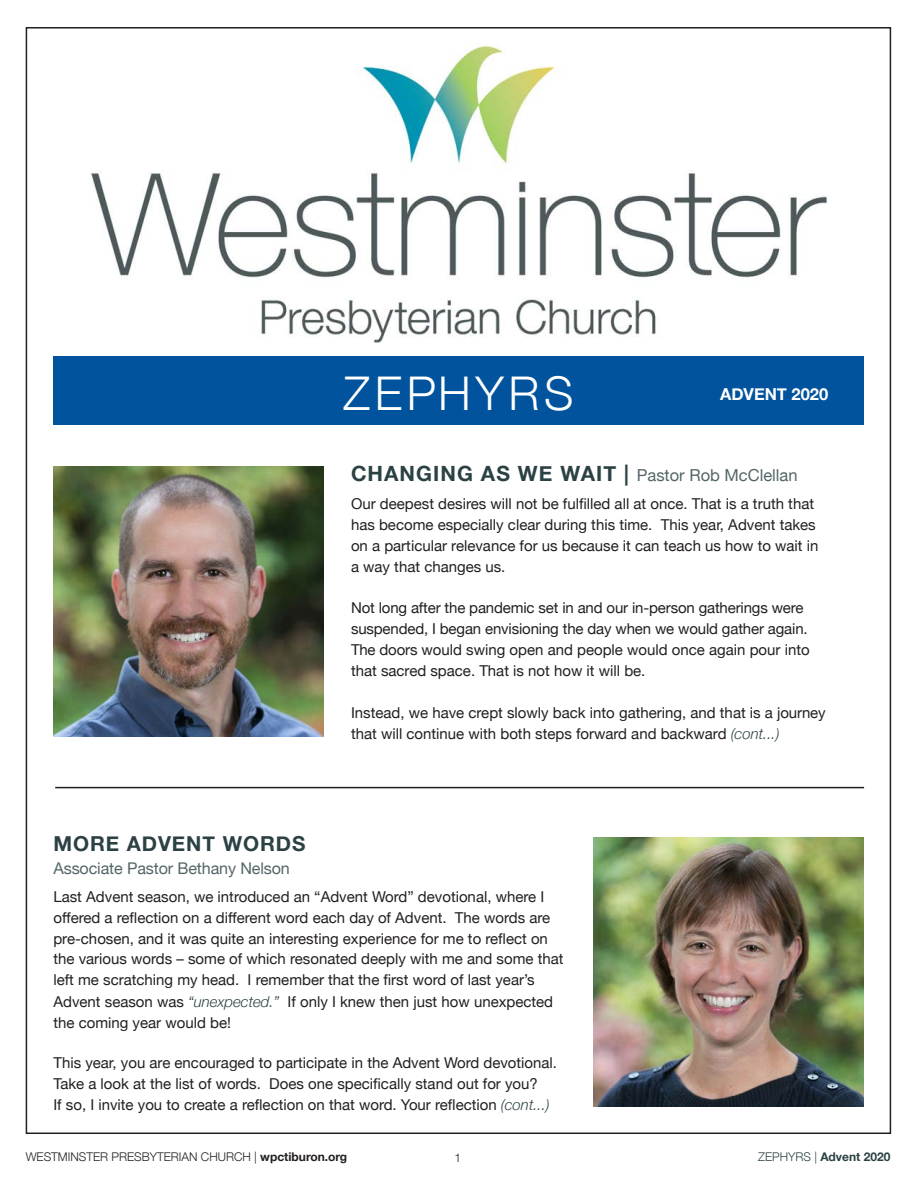
<style>
.page{position:relative;width:918px;height:1188px;background:#fff}
.page>*{position:absolute;margin:0;border:0;box-sizing:border-box;transform-origin:0 0}
.t1{font:300 46.5px "Helvetica Neue";letter-spacing:.1em;color:#fff}
.Colomn_Name{font:700 20.7px "Helvetica Neue";letter-spacing:.045em;color:#2b4144}
.Colomn_Name-2{font:16.5px "Helvetica Neue";color:#546568}
.t2{font:700 16.5px "Helvetica Neue";color:#fff}
.Colomn_Name-3{font:16.2px "Helvetica Neue";letter-spacing:-.01em;color:#546568}
.Body_Copy{font:15px/21px "Helvetica Neue";color:#231f20}
.t3{font:300 12px "Helvetica Neue";color:#231f20}
.t4{font:700 12px "Helvetica Neue";color:#2b4144}
.s1{font-weight:700;font-size:21px;color:#2b4144}
.s2{font-weight:300;font-style:italic;color:#2b4144}
.s3{font-weight:700}
.s4{font-weight:300}
</style>
<div class="page">
<div style="left:53px;top:356px;width:810px;height:69px;background:#01539e"></div>
<img style="left:91px;top:45px;width:737px;height:298px">
<img style="left:53px;top:467px;width:270px;height:270px">
<img style="left:593px;top:837px;width:270px;height:270px">
<hr style="left:55px;top:787px;width:809px;height:1px;background:#231f20">
<h1 class="t1" style="left:343px;top:355px;width:232px">ZEPHYRS</h1>
<p class="t2" style="left:720px;top:381px;width:110px">ADVENT 2020</p>
<p class="Colomn_Name-2" style="left:351px;top:463px;width:448px"><span class="s1">CHANGING AS WE WAIT |</span> Pastor Rob McClellan</p>
<p class="Colomn_Name" style="left:53px;top:827px;width:254px">MORE ADVENT WORDS</p>
<p class="Colomn_Name-3" style="left:53px;top:856px;width:238px">Associate Pastor Bethany Nelson</p>
<p class="Body_Copy" style="left:351px;top:494px;width:469px">Our deepest desires will not be fulfilled all at once. That is a truth that has become especially clear during this time. This year, Advent takes on a particular relevance for us because it can teach us how to wait in a way that changes us.</p>
<p class="Body_Copy" style="left:351px;top:598px;width:460px">Not long after the pandemic set in and our in-person gatherings were suspended, I began envisioning the day when we would gather again.<br>The doors would swing open and people would once again pour into that sacred space. That is not how it will be.</p>
<p class="Body_Copy" style="left:351px;top:703px;width:476px">Instead, we have crept slowly back into gathering, and that is a journey that will continue with both steps forward and backward <span class="s2">(cont...)</span></p>
<p class="Body_Copy" style="left:53px;top:887px;width:512px">Last Advent season, we introduced an “Advent Word” devotional, where I offered a reflection on a different word each day of Advent. The words are pre-chosen, and it was quite an interesting experience for me to reflect on the various words – some of which resonated deeply with me and some that left me scratching my head. I remember that the first word of last year’s Advent season was <span class="s2">“unexpected.”</span> If only I knew then just how unexpected the coming year would be!</p>
<p class="Body_Copy" style="left:53px;top:1053px;width:505px">This year, you are encouraged to participate in the Advent Word devotional.<br>Take a look at the list of words. Does one specifically stand out for you?<br>If so, I invite you to create a reflection on that word. Your reflection <span class="s2">(cont...)</span></p>
<p class="t3" style="left:26px;top:1147px;width:323px">WESTMINSTER PRESBYTERIAN CHURCH | <span class="s3">wpctiburon.org</span></p>
<p class="t3" style="left:455px;top:1148px;width:8px">1</p>
<p class="t4" style="left:758px;top:1147px;width:134px"><span class="s4">ZEPHYRS |</span> Advent 2020</p>
</div>
